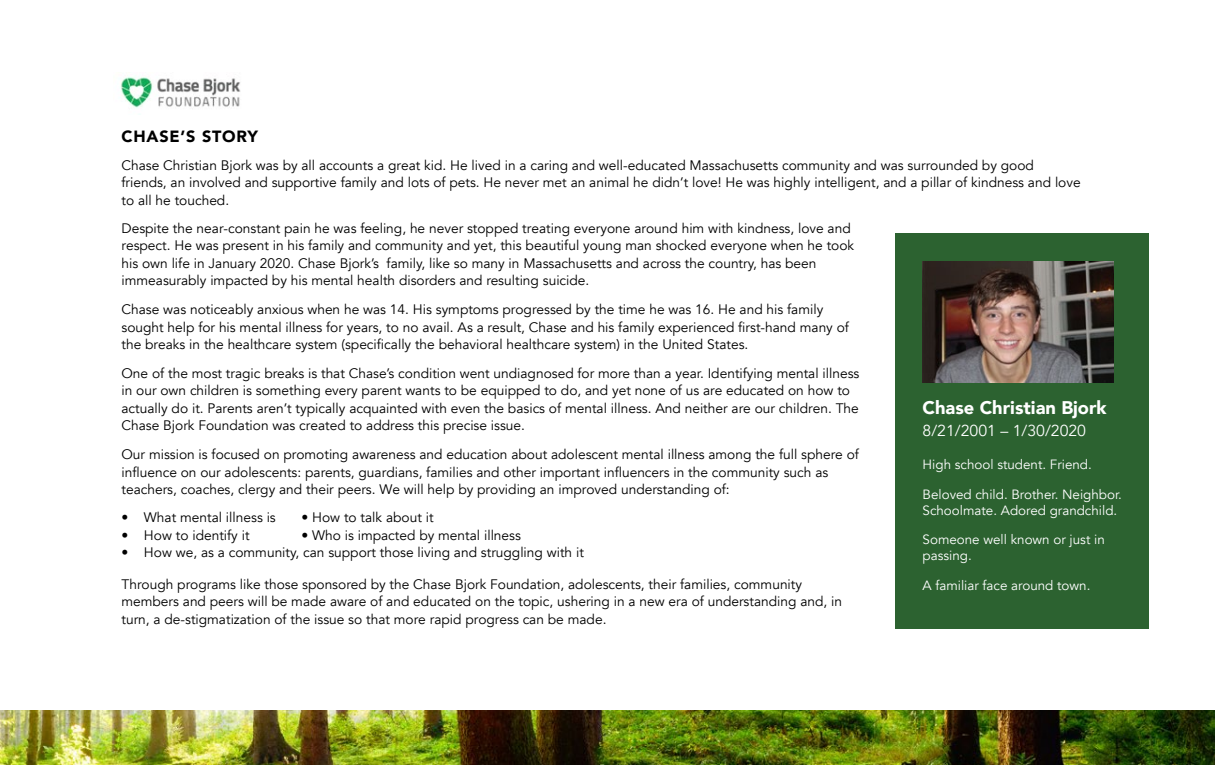
<style>
.page{position:relative;width:1215px;height:765px;background:#fff}
.page>*{position:absolute;margin:0;border:0;box-sizing:border-box;transform-origin:0 0}
.t1{font:900 18.25px "Avenir";color:#fff}
.t2{font:900 16.25px "Avenir";letter-spacing:.05em;color:#000}
.t3{font:15.88px "Avenir";color:#fff}
.t4{font:13.75px/17.5px "Avenir";color:#000}
.t5{font:13.38px/16.1px "Avenir";color:#fff}
</style>
<div class="page">
<img style="left:0;top:710px;width:1215px;height:55px">
<img style="left:120px;top:77px;width:121px;height:31px">
<div style="left:896px;top:233px;width:253px;height:396px;background:#2c6230"></div>
<img style="left:923px;top:262px;width:191px;height:120px">
<p class="t2" style="left:121px;top:123px;width:138px">CHASE’S STORY</p>
<p class="t4" style="left:121px;top:157px;width:961px">Chase Christian Bjork was by all accounts a great kid. He lived in a caring and well-educated Massachusetts community and was surrounded by good friends, an involved and supportive family and lots of pets. He never met an animal he didn’t love! He was highly intelligent, and a pillar of kindness and love to all he touched.</p>
<p class="t4" style="left:121px;top:220px;width:734px">Despite the near-constant pain he was feeling, he never stopped treating everyone around him with kindness, love and respect. He was present in his family and community and yet, this beautiful young man shocked everyone when he took his own life in January 2020. Chase Bjork’s family, like so many in Massachusetts and across the country, has been immeasurably impacted by his mental health disorders and resulting suicide.</p>
<p class="t4" style="left:121px;top:301px;width:729px">Chase was noticeably anxious when he was 14. His symptoms progressed by the time he was 16. He and his family sought help for his mental illness for years, to no avail. As a result, Chase and his family experienced first-hand many of the breaks in the healthcare system (specifically the behavioral healthcare system) in the United States.</p>
<p class="t4" style="left:121px;top:365px;width:739px">One of the most tragic breaks is that Chase’s condition went undiagnosed for more than a year. Identifying mental illness in our own children is something every parent wants to be equipped to do, and yet none of us are educated on how to actually do it. Parents aren’t typically acquainted with even the basics of mental illness. And neither are our children. The Chase Bjork Foundation was created to address this precise issue.</p>
<p class="t4" style="left:121px;top:446px;width:739px">Our mission is focused on promoting awareness and education about adolescent mental illness among the full sphere of influence on our adolescents: parents, guardians, families and other important influencers in the community such as teachers, coaches, clergy and their peers. We will help by providing an improved understanding of:</p>
<p class="t4" style="left:121px;top:509px;width:156px">• What mental illness is</p>
<p class="t4" style="left:302px;top:509px;width:134px">• How to talk about it</p>
<p class="t4" style="left:122px;top:527px;width:130px">• How to identify it</p>
<p class="t4" style="left:302px;top:527px;width:221px">• Who is impacted by mental illness</p>
<p class="t4" style="left:121px;top:544px;width:464px">• How we, as a community, can support those living and struggling with it</p>
<p class="t4" style="left:121px;top:576px;width:722px">Through programs like those sponsored by the Chase Bjork Foundation, adolescents, their families, community members and peers will be made aware of and educated on the topic, ushering in a new era of understanding and, in turn, a de-stigmatization of the issue so that more rapid progress can be made.</p>
<h1 class="t1" style="left:923px;top:392px;width:186px">Chase Christian Bjork</h1>
<p class="t3" style="left:923px;top:421px;width:165px">8/21/2001 – 1/30/2020</p>
<p class="t5" style="left:923px;top:457px;width:171px">High school student. Friend.</p>
<p class="t5" style="left:923px;top:486px;width:201px">Beloved child. Brother. Neighbor.<br>Schoolmate. Adored grandchild.</p>
<p class="t5" style="left:923px;top:532px;width:184px">Someone well known or just in passing.</p>
<p class="t5" style="left:923px;top:577px;width:169px">A familiar face around town.</p>
</div>
